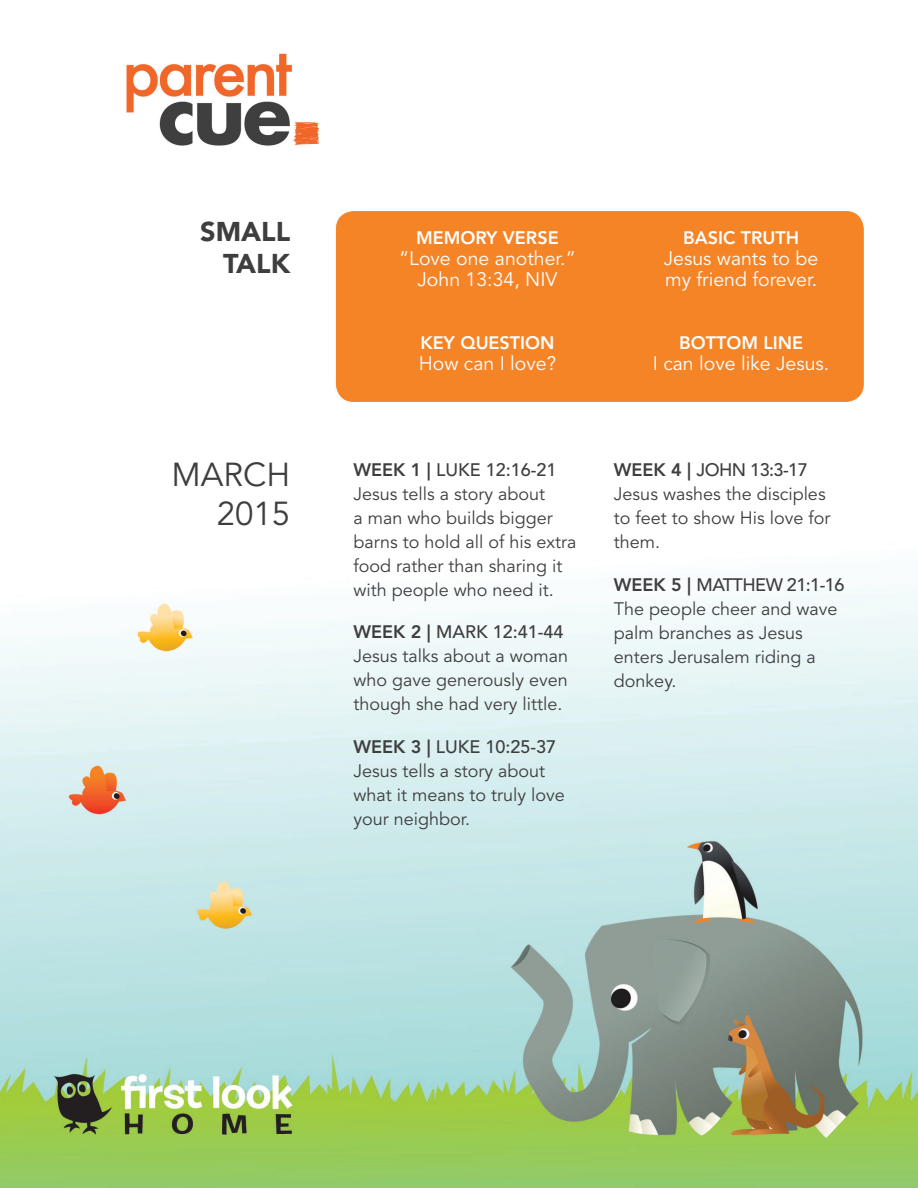
<style>
.page{position:relative;width:918px;height:1188px;background:#fff}
.page>*{position:absolute;margin:0;border:0;box-sizing:border-box;transform-origin:0 0}
.t1{font:33px/39.6px "Avenir LT Std";color:#3e3e3f;text-align:right}
.t2{font:900 27px/32.4px "Avenir LT Std";color:#3e3e3f;text-align:right}
.t3{font:19.5px/21px "Avenir LT Std";color:#fff;text-align:center}
.t4{font:18px/24px "Avenir LT Std";color:#3e3e3f}
.t5{font:800 18px "Avenir LT Std";color:#fff}
.s1{font-weight:800}
.s2{font-weight:500}
</style>
<div class="page">
<img style="left:0;top:53px;width:918px;height:1135px">
<div style="left:336px;top:211px;width:528px;height:191px;background:#f58427;border-radius:18px"></div>
<h2 class="t2" style="left:200px;top:215px;width:91px">SMALL<br>TALK</h2>
<h1 class="t1" style="left:172px;top:455px;width:120px">MARCH<br>2015</h1>
<p class="t5" style="left:416px;top:227px;width:144px">MEMORY VERSE</p>
<p class="t3" style="left:399px;top:248px;width:178px">“Love one another.”<br>John 13:34, NIV</p>
<p class="t5" style="left:420px;top:332px;width:136px">KEY QUESTION</p>
<p class="t3" style="left:419px;top:353px;width:139px">How can I love?</p>
<p class="t4" style="left:353px;top:459px;width:224px"><span class="s1">WEEK 1 |</span> <span class="s2">LUKE 12:16-21<br></span>Jesus tells a story about<br>a man who builds bigger barns to hold all of his extra food rather than sharing it with people who need it.</p>
<p class="t4" style="left:353px;top:620px;width:216px"><span class="s1">WEEK 2 |</span> <span class="s2">MARK 12:41-44<br></span>Jesus talks about a woman who gave generously even though she had very little.</p>
<p class="t4" style="left:353px;top:735px;width:213px"><span class="s1">WEEK 3 |</span> <span class="s2">LUKE 10:25-37<br></span>Jesus tells a story about what it means to truly love your neighbor.</p>
<p class="t5" style="left:683px;top:227px;width:117px">BASIC TRUTH</p>
<p class="t3" style="left:664px;top:248px;width:156px;text-align:left">Jesus wants to be my friend forever.</p>
<p class="t5" style="left:679px;top:332px;width:125px">BOTTOM LINE</p>
<p class="t3" style="left:653px;top:353px;width:178px">I can love like Jesus.</p>
<p class="t4" style="left:614px;top:458px;width:218px"><span class="s1">WEEK 4 |</span> <span class="s2">JOHN 13:3-17<br></span>Jesus washes the disciples to feet to show His love for them.</p>
<p class="t4" style="left:614px;top:573px;width:232px"><span class="s1">WEEK 5 |</span> <span class="s2">MATTHEW 21:1-16<br></span>The people cheer and wave palm branches as Jesus enters Jerusalem riding a donkey.</p>
</div>
